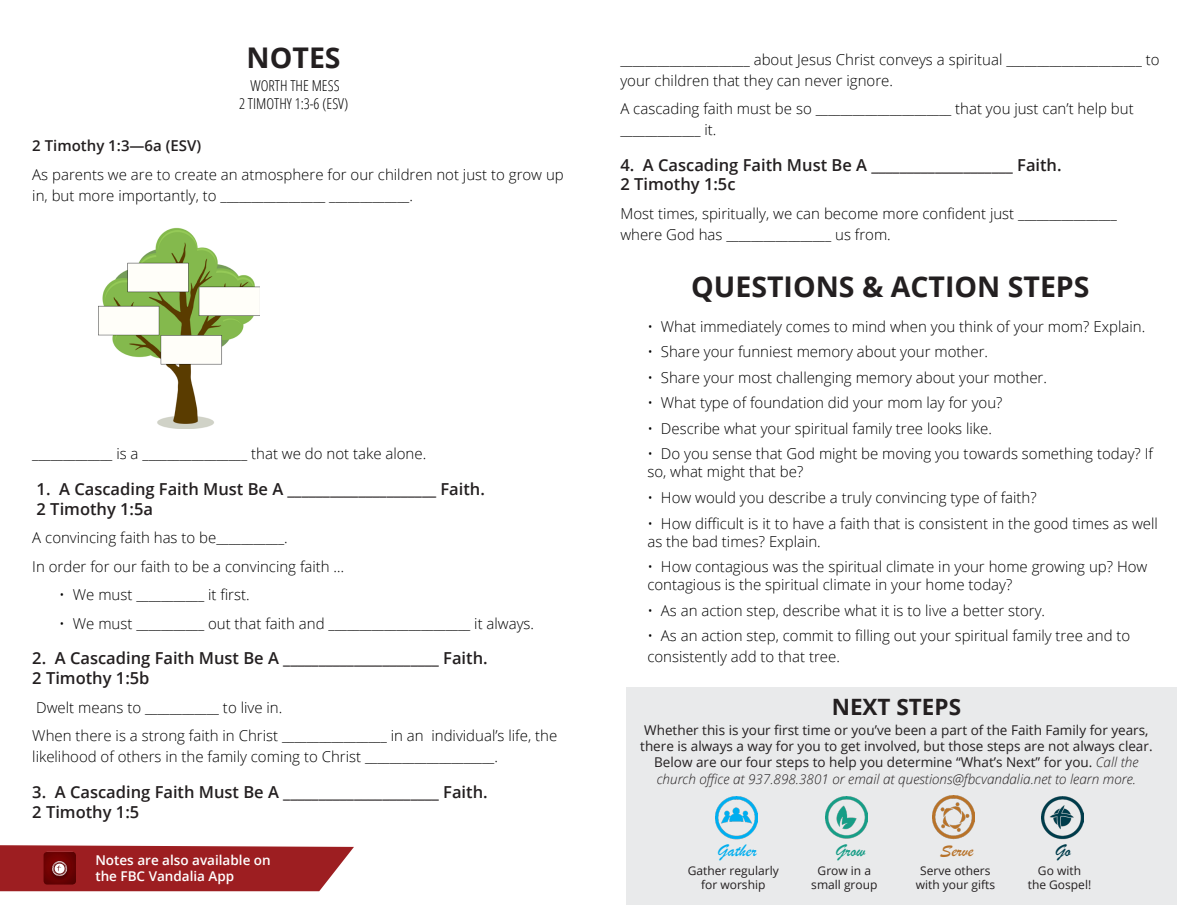
<style>
.page{position:relative;width:1188px;height:918px;background:#fff}
.page>*{position:absolute;margin:0;border:0;box-sizing:border-box;transform-origin:0 0}
.Sub_Point{font:700 28.5px "Open Sans";color:#231f20}
.t1{font:700 22.5px "Open Sans";color:#231f20}
.t2{font:18px "Brush Script";color:#00aeef}
.t3{font:18px "Brush Script";color:#b77229}
.t4{font:18px "Brush Script";color:#179d86}
.t5{font:18px "Brush Script";color:#003c4b}
.t6{font:600 16.5px/19.8px "Open Sans";color:#231f20}
.Sub_Point-2{font:300 15px/21px "Open Sans";color:#000}
.Paragraph_Spaced{font:300 condensed 15px "Open Sans";color:#000}
.Sub_Point-3{font:600 15px "Open Sans";color:#231f20}
.t7{font:13.5px/16.2px "Open Sans";color:#231f20;text-align:center}
.t8{font:600 13.5px/16.2px "Open Sans";color:#fff}
.t9{font:12px/14.4px "Open Sans";color:#231f20;text-align:center}
.s1{font-weight:300;font-style:italic}
</style>
<div class="page">
<svg style="left:0;top:845px;width:354px;height:47px;background:#a53234"></svg>
<img style="left:44px;top:852px;width:32px;height:33px">
<div style="left:626px;top:687px;width:551px;height:217px;background:#e9eaeb"></div>
<img style="left:715px;top:797px;width:43px;height:43px">
<img style="left:932px;top:796px;width:43px;height:44px">
<img style="left:1041px;top:797px;width:42px;height:43px">
<img style="left:825px;top:797px;width:42px;height:42px">
<img style="left:99px;top:227px;width:161px;height:202px">
<p class="Sub_Point" style="left:247px;top:38px;width:96px">NOTES</p>
<p class="Paragraph_Spaced" style="left:251px;top:75px;width:91px">WORTH THE MESS</p>
<p class="Paragraph_Spaced" style="left:239px;top:93px;width:111px">2 TIMOTHY 1:3-6 (ESV)</p>
<p class="Sub_Point-3" style="left:32px;top:136px;width:170px">2 Timothy 1:3—6a (ESV)</p>
<p class="Sub_Point-2" style="left:32px;top:164px;width:533px">As parents we are to create an atmosphere for our children not just to grow up in, but more importantly, to _________________ _____________.</p>
<p class="Sub_Point-2" style="left:32px;top:443px;width:395px">_____________ is a _________________ that we do not take alone.</p>
<h2 class="t6" style="left:37px;top:479px;width:450px">1. A Cascading Faith Must Be A _____________________ Faith.<br>2 Timothy 1:5a</h2>
<p class="Sub_Point-2" style="left:32px;top:527px;width:257px">A convincing faith has to be___________.</p>
<p class="Sub_Point-2" style="left:32px;top:556px;width:314px">In order for our faith to be a convincing faith …</p>
<p class="Sub_Point-2" style="left:59px;top:584px;width:192px">• We must ___________ it first.</p>
<p class="Sub_Point-2" style="left:59px;top:613px;width:476px">• We must ___________ out that faith and _______________________ it always.</p>
<h2 class="t6" style="left:32px;top:648px;width:457px">2. A Cascading Faith Must Be A ______________________ Faith.<br>2 Timothy 1:5b</h2>
<p class="Sub_Point-2" style="left:36px;top:696px;width:248px">Dwelt means to ____________ to live in.</p>
<p class="Sub_Point-2" style="left:32px;top:725px;width:526px">When there is a strong faith in Christ _________________ in an individual’s life, the likelihood of others in the family coming to Christ _____________________.</p>
<h2 class="t6" style="left:32px;top:782px;width:457px">3. A Cascading Faith Must Be A ______________________ Faith.<br>2 Timothy 1:5</h2>
<p class="t8" style="left:95px;top:852px;width:177px">Notes are also available on the FBC Vandalia App</p>
<p class="Sub_Point-2" style="left:620px;top:48px;width:541px">_____________________ about Jesus Christ conveys a spiritual ______________________ to your children that they can never ignore.</p>
<p class="Sub_Point-2" style="left:620px;top:98px;width:515px">A cascading faith must be so ______________________ that you just can’t help but _____________ it.</p>
<h2 class="t6" style="left:620px;top:154px;width:443px">4. A Cascading Faith Must Be A ____________________ Faith.<br>2 Timothy 1:5c</h2>
<p class="Sub_Point-2" style="left:620px;top:203px;width:498px">Most times, spiritually, we can become more confident just ________________ where God has _________________ us from.</p>
<p class="Sub_Point" style="left:691px;top:267px;width:400px">QUESTIONS &amp; ACTION STEPS</p>
<p class="Sub_Point-2" style="left:647px;top:315px;width:499px">• What immediately comes to mind when you think of your mom? Explain.</p>
<p class="Sub_Point-2" style="left:647px;top:341px;width:342px">• Share your funniest memory about your mother.</p>
<p class="Sub_Point-2" style="left:647px;top:366px;width:401px">• Share your most challenging memory about your mother.</p>
<p class="Sub_Point-2" style="left:647px;top:392px;width:357px">• What type of foundation did your mom lay for you?</p>
<p class="Sub_Point-2" style="left:647px;top:418px;width:346px">• Describe what your spiritual family tree looks like.</p>
<p class="Sub_Point-2" style="left:647px;top:445px;width:507px;line-height:18px">• Do you sense that God might be moving you towards something today? If so, what might that be?</p>
<p class="Sub_Point-2" style="left:647px;top:487px;width:391px">• How would you describe a truly convincing type of faith?</p>
<p class="Sub_Point-2" style="left:647px;top:514px;width:512px;line-height:18px">• How difficult is it to have a faith that is consistent in the good times as well as the bad times? Explain.</p>
<p class="Sub_Point-2" style="left:647px;top:557px;width:502px;line-height:18px">• How contagious was the spiritual climate in your home growing up? How contagious is the spiritual climate in your home today?</p>
<p class="Sub_Point-2" style="left:647px;top:599px;width:399px">• As an action step, describe what it is to live a better story.</p>
<p class="Sub_Point-2" style="left:647px;top:625px;width:484px">• As an action step, commit to filling out your spiritual family tree and to consistently add to that tree.</p>
<p class="t1" style="left:832px;top:691px;width:131px">NEXT STEPS</p>
<p class="t7" style="left:640px;top:722px;width:514px">Whether this is your first time or you’ve been a part of the Faith Family for years, there is always a way for you to get involved, but those steps are not always clear.<br>Below are our four steps to help you determine “What’s Next” for you. <span class="s1">Call the church office at 937.898.3801 or email at questions@fbcvandalia.net to learn more.</span></p>
<p class="t2" style="left:718px;top:839px;width:41px">Gather</p>
<p class="t4" style="left:835px;top:839px;width:31px">Grow</p>
<p class="t3" style="left:940px;top:839px;width:35px">Serve</p>
<p class="t5" style="left:1055px;top:839px;width:17px">Go</p>
<p class="t9" style="left:688px;top:863px;width:93px">Gather regularly</p>
<p class="t9" style="left:701px;top:877px;width:66px">for worship</p>
<p class="t9" style="left:818px;top:863px;width:55px">Grow in a</p>
<p class="t9" style="left:811px;top:877px;width:68px">small group</p>
<p class="t9" style="left:916px;top:863px;width:81px">Serve others with your gifts</p>
<p class="t9" style="left:1028px;top:863px;width:65px">Go with the Gospel!</p>
</div>
